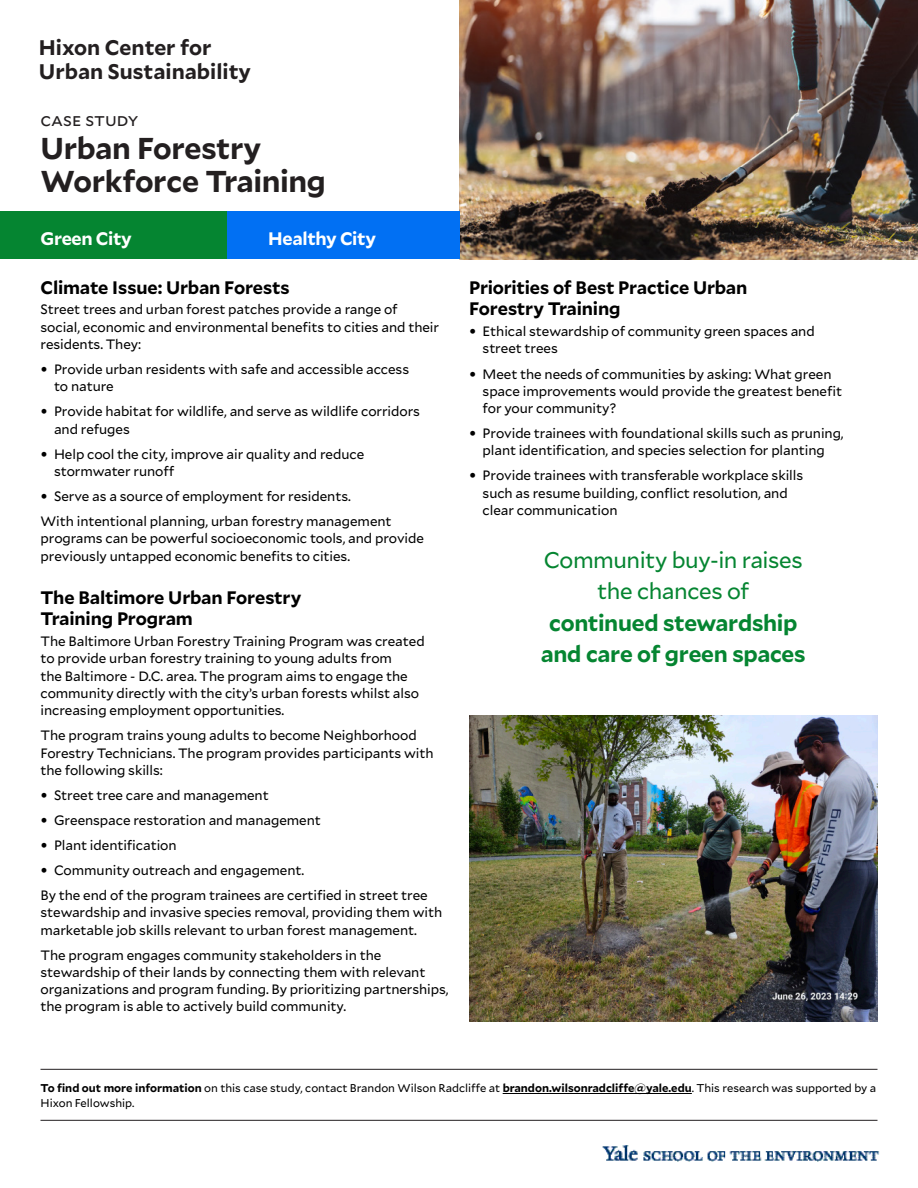
<style>
.page{position:relative;width:918px;height:1188px;background:#fff}
.page>*{position:absolute;margin:0;border:0;box-sizing:border-box;transform-origin:0 0}
.Subject_Title{font:700 30px/33px "Mallory";letter-spacing:-.01em;color:#231f20}
.Callout_Text{font:700 22.5px/31.5px "Mallory";letter-spacing:-.01em;color:#058531;text-align:center}
.t1{font:700 21px/23.7px "Mallory";color:#231f20}
.Subhead_1{font:700 18px/21.8px "Mallory";letter-spacing:-.01em;color:#000}
.Bucket_Category{font:700 18px "Mallory";letter-spacing:-.02em;color:#fff}
.Tool_Type{font:18px "Mallory";color:#231f20}
.Body_Text{font:13.5px/17.2px "Mallory";letter-spacing:-.005em;color:#000}
.Article_Reference{font:11.25px/15px "Mallory";color:#000}
.s1{font-weight:700}
.s2{font-weight:400}
</style>
<div class="page">
<img style="left:602px;top:1145px;width:278px;height:17px">
<img style="left:459px;top:0;width:459px;height:259px">
<img style="left:469px;top:716px;width:409px;height:306px">
<hr style="left:40px;top:1069px;width:838px;height:1px;background:#231f20">
<hr style="left:40px;top:1120px;width:838px;height:1px;background:#231f20">
<hr style="left:503px;top:1093px;width:189px;height:1px;background:#000">
<div style="left:0;top:212px;width:232px;height:47px;background:#058531"></div>
<div style="left:228px;top:212px;width:232px;height:47px;background:#0170f3"></div>
<h3 class="t1" style="left:39px;top:35px;width:214px">Hixon Center for<br>Urban Sustainability</h3>
<p class="Tool_Type" style="left:40px;top:106px;width:100px">Case Study</p>
<p class="Subject_Title" style="left:40px;top:130px;width:287px">Urban Forestry<br>Workforce Training</p>
<p class="Bucket_Category" style="left:40px;top:225px;width:93px">Green City</p>
<p class="Bucket_Category" style="left:268px;top:225px;width:109px">Healthy City</p>
<p class="Subhead_1" style="left:40px;top:275px;width:251px">Climate Issue: Urban Forests</p>
<p class="Body_Text" style="left:40px;top:300px;width:400px">Street trees and urban forest patches provide a range of social, economic and environmental benefits to cities and their residents. They:</p>
<p class="Body_Text" style="left:54px;top:360px;width:357px;text-indent:-14px"><span class="s1">•</span> Provide urban residents with safe and accessible access to nature</p>
<p class="Body_Text" style="left:54px;top:402px;width:368px;text-indent:-14px"><span class="s1">•</span> Provide habitat for wildlife, and serve as wildlife corridors and refuges</p>
<p class="Body_Text" style="left:54px;top:445px;width:312px;text-indent:-14px"><span class="s1">•</span> Help cool the city, improve air quality and reduce stormwater runoff</p>
<p class="Body_Text" style="left:40px;top:487px;width:312px"><span class="s1">•</span> Serve as a source of employment for residents.</p>
<p class="Body_Text" style="left:40px;top:512px;width:385px">With intentional planning, urban forestry management programs can be powerful socioeconomic tools, and provide previously untapped economic benefits to cities.</p>
<p class="Subhead_1" style="left:40px;top:585px;width:262px">The Baltimore Urban Forestry<br>Training Program</p>
<p class="Body_Text" style="left:40px;top:632px;width:386px">The Baltimore Urban Forestry Training Program was created to provide urban forestry training to young adults from<br>the Baltimore - D.C. area. The program aims to engage the community directly with the city’s urban forests whilst also increasing employment opportunities.</p>
<p class="Body_Text" style="left:40px;top:726px;width:395px">The program trains young adults to become Neighborhood<br>Forestry Technicians. The program provides participants with the following skills:</p>
<p class="Body_Text" style="left:40px;top:786px;width:230px"><span class="s1">•</span> Street tree care and management</p>
<p class="Body_Text" style="left:40px;top:811px;width:282px"><span class="s1">•</span> Greenspace restoration and management</p>
<p class="Body_Text" style="left:40px;top:836px;width:138px"><span class="s1">•</span> Plant identification</p>
<p class="Body_Text" style="left:40px;top:861px;width:265px"><span class="s1">•</span> Community outreach and engagement.</p>
<p class="Body_Text" style="left:40px;top:886px;width:403px">By the end of the program trainees are certified in street tree stewardship and invasive species removal, providing them with marketable job skills relevant to urban forest management.</p>
<p class="Body_Text" style="left:40px;top:946px;width:410px">The program engages community stakeholders in the stewardship of their lands by connecting them with relevant organizations and program funding. By prioritizing partnerships, the program is able to actively build community.</p>
<p class="Subhead_1" style="left:469px;top:275px;width:280px">Priorities of Best Practice Urban<br>Forestry Training</p>
<p class="Body_Text" style="left:483px;top:322px;width:334px;text-indent:-14px"><span class="s1">•</span> Ethical stewardship of community green spaces and street trees</p>
<p class="Body_Text" style="left:483px;top:364px;width:361px;text-indent:-14px"><span class="s1">•</span> Meet the needs of communities by asking: What green space improvements would provide the greatest benefit for your community?</p>
<p class="Body_Text" style="left:469px;top:424px;width:376px;text-align:center"><span class="s1">•</span> Provide trainees with foundational skills such as pruning, plant identification, and species selection for planting</p>
<p class="Body_Text" style="left:483px;top:466px;width:322px;text-indent:-14px"><span class="s1">•</span> Provide trainees with transferable workplace skills such as resume building, conflict resolution, and clear communication</p>
<p class="Callout_Text" style="left:541px;top:543px;width:266px"><span class="s2">Community buy-in raises the chances of </span>continued stewardship and care of green spaces</p>
<p class="Article_Reference" style="left:40px;top:1080px;width:837px"><span class="s1">To find out more information</span> on this case study, contact Brandon Wilson Radcliffe at <span class="s1">brandon.wilsonradcliffe@yale.edu</span>. This research was supported by a<br>Hixon Fellowship.</p>
</div>
